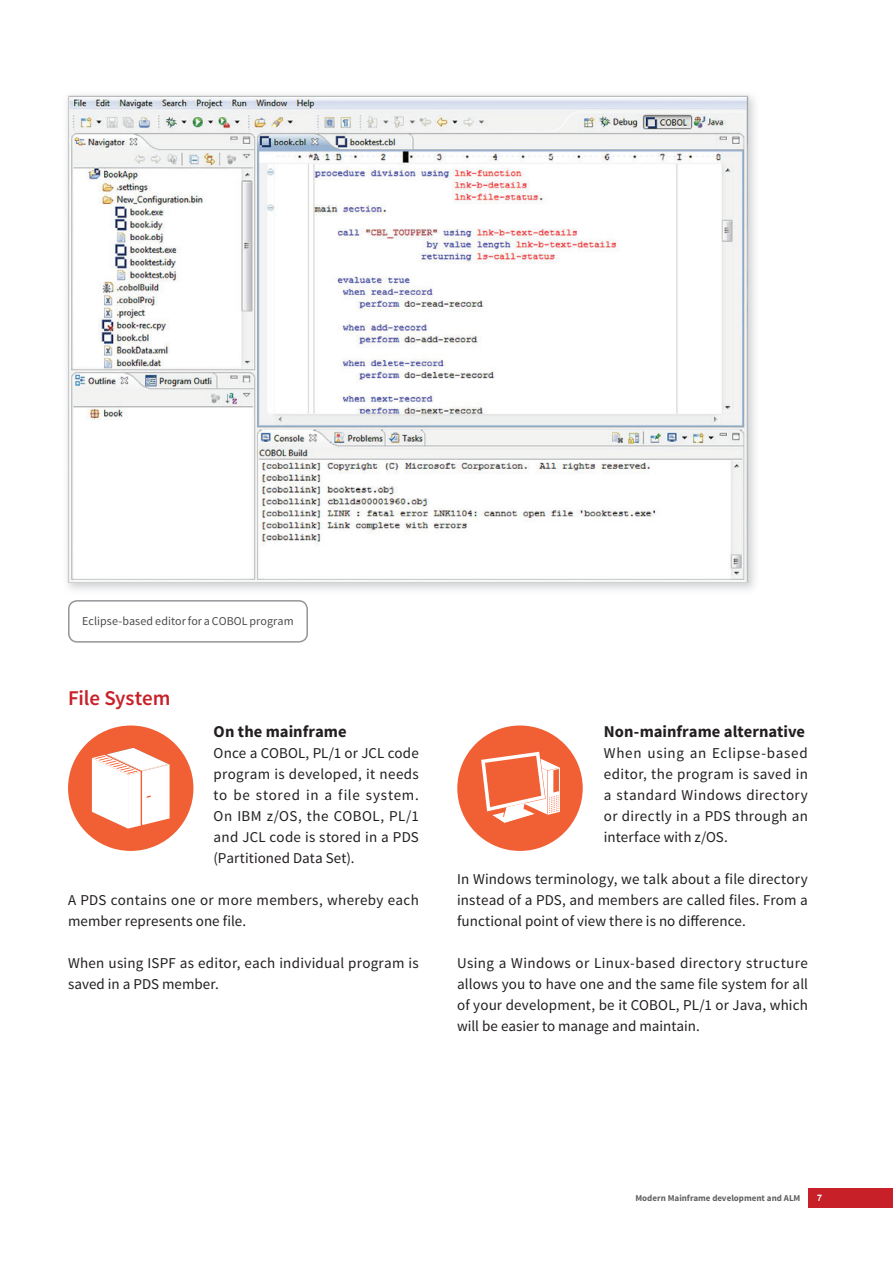
<style>
.page{position:relative;width:893px;height:1263px;background:#fff}
.page>*{position:absolute;margin:0;border:0;box-sizing:border-box;transform-origin:0 0}
.t1{font:600 21px "Source Sans Pro";letter-spacing:-.005em;color:#c82028}
.t2{font:700 16.5px "Source Sans Pro";color:#231f20}
.t3{font:15px/21px "Source Sans Pro";letter-spacing:.01em;color:#231f20;text-align:justify}
.t4{font:12px "Source Sans Pro";letter-spacing:.005em;color:#4c4c4c}
.t5{font:700 9px "Source Sans Pro";color:#636366}
.t6{font:700 9px "Arial";color:#fff}
</style>
<div class="page">
<div style="left:809px;top:1188px;width:84px;height:19px;background:#c82028"></div>
<svg style="left:68px;top:95px;width:681px;height:488px"></svg>
<div style="left:68px;top:600px;width:240px;height:43px;border:2px solid #939598;border-radius:9px"></div>
<div style="left:68px;top:725px;width:125px;height:126px;background:#f16034;border-radius:50%"></div>
<svg style="left:92px;top:748px;width:78px;height:80px"></svg>
<div style="left:457px;top:725px;width:126px;height:126px;background:#f16034;border-radius:50%"></div>
<svg style="left:481px;top:752px;width:79px;height:71px"></svg>
<p class="t4" style="left:82px;top:613px;width:213px">Eclipse-based editor for a COBOL program</p>
<h1 class="t1" style="left:68px;top:685px;width:104px">File System</h1>
<p class="t2" style="left:214px;top:720px;width:134px">On the mainframe</p>
<p class="t3" style="left:214px;top:742px;width:207px">Once a COBOL, PL/1 or JCL code program is developed, it needs to be stored in a file system.<br>On IBM z/OS, the COBOL, PL/1 and JCL code is stored in a PDS (Partitioned Data Set).</p>
<p class="t3" style="left:68px;top:889px;width:352px">A PDS contains one or more members, whereby each member represents one file.</p>
<p class="t3" style="left:68px;top:952px;width:352px">When using ISPF as editor, each individual program is saved in a PDS member.</p>
<p class="t2" style="left:604px;top:720px;width:203px">Non-mainframe alternative</p>
<p class="t3" style="left:604px;top:742px;width:205px">When using an Eclipse-based editor, the program is saved in a standard Windows directory or directly in a PDS through an interface with z/OS.</p>
<p class="t3" style="left:457px;top:868px;width:352px">In Windows terminology, we talk about a file directory instead of a PDS, and members are called files. From a functional point of view there is no difference.</p>
<p class="t3" style="left:457px;top:952px;width:352px">Using a Windows or Linux-based directory structure allows you to have one and the same file system for all of your development, be it COBOL, PL/1 or Java, which will be easier to manage and maintain.</p>
<p class="t5" style="left:635px;top:1192px;width:167px">Modern Mainframe development and ALM</p>
<p class="t6" style="left:817px;top:1191px;width:7px">7</p>
</div>
